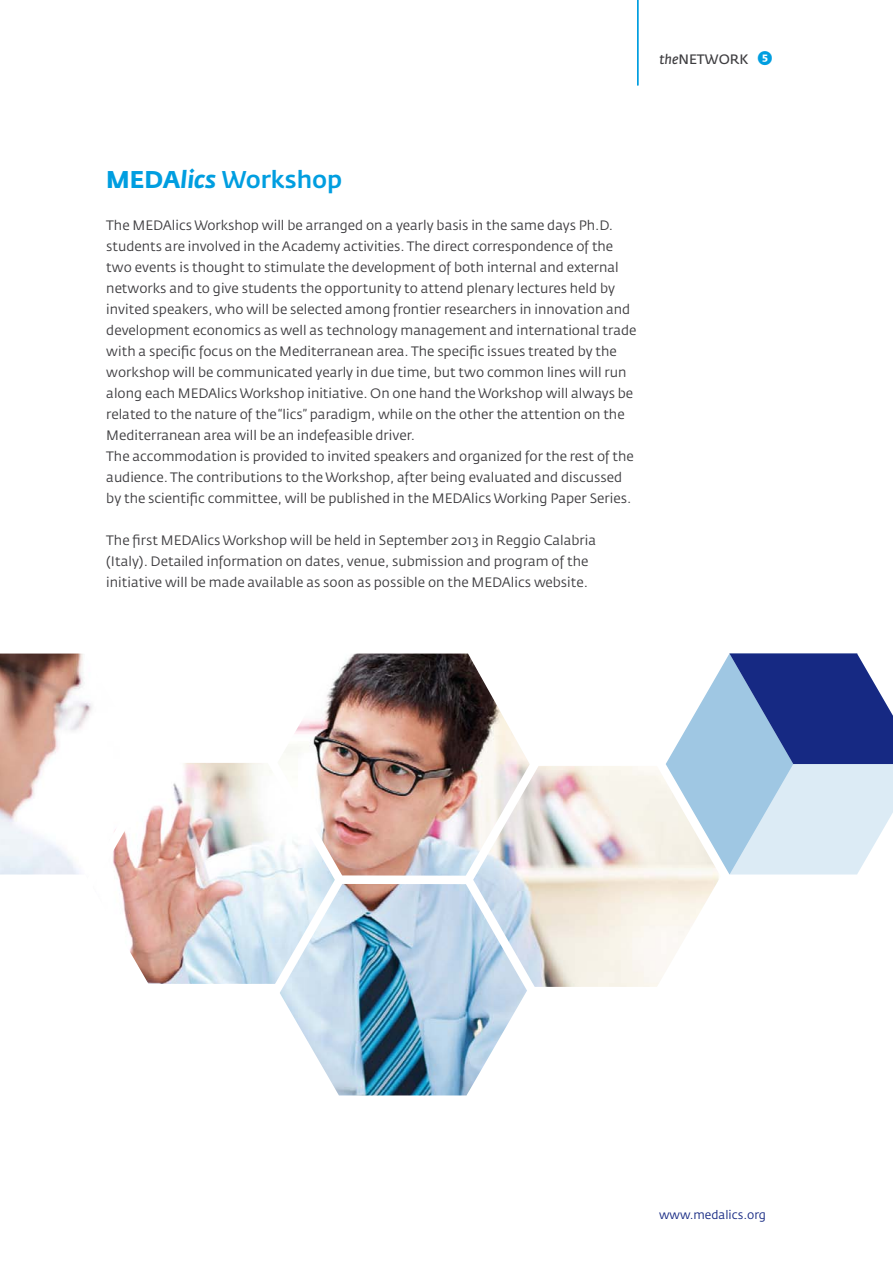
<style>
.page{position:relative;width:893px;height:1263px;background:#fff}
.page>*{position:absolute;margin:0;border:0;box-sizing:border-box;transform-origin:0 0}
.t1{font:500 24px "Fedra Sans Std";color:#009ee0}
.t2{font:13.5px/21px "Fedra Sans Std";color:#3e3d40}
.t3{font:13.5px "Fedra Sans Std";color:#3e3d40}
.t4{font:12px "Fedra Sans Std";color:#162983}
.s1{font-style:italic}
.s2{font-weight:500;font-size:19.5px;color:#009ee0}
.s3{font-weight:700}
.s4{font-weight:700;font-style:italic}
</style>
<div class="page">
<hr style="left:637px;top:0;width:2px;height:85px;background:#009ee0">
<svg style="left:721px;top:653px;width:172px;height:221px;background:#8a9fc9"></svg>
<img style="left:0;top:653px;width:721px;height:442px">
<svg style="left:62px;top:750px;width:109px;height:172px"></svg>
<img style="left:262px;top:749px;width:284px;height:262px">
<p class="t3" style="left:659px;top:51px;width:115px"><span class="s1">the</span>NETWORK <span class="s2">➎</span></p>
<h1 class="t1" style="left:106px;top:165px;width:238px"><span class="s3">MEDA</span><span class="s4">lics</span> Workshop</h1>
<p class="t2" style="left:106px;top:215px;width:532px">The MEDAlics Workshop will be arranged on a yearly basis in the same days Ph.D. students are involved in the Academy activities. The direct correspondence of the two events is thought to stimulate the development of both internal and external networks and to give students the opportunity to attend plenary lectures held by invited speakers, who will be selected among frontier researchers in innovation and development economics as well as technology management and international trade with a specific focus on the Mediterranean area. The specific issues treated by the workshop will be communicated yearly in due time, but two common lines will run along each MEDAlics Workshop initiative. On one hand the Workshop will always be related to the nature of the “lics” paradigm, while on the other the attention on the Mediterranean area will be an indefeasible driver.<br>The accommodation is provided to invited speakers and organized for the rest of the audience. The contributions to the Workshop, after being evaluated and discussed by the scientific committee, will be published in the MEDAlics Working Paper Series.</p>
<p class="t2" style="left:106px;top:530px;width:491px">The first MEDAlics Workshop will be held in September 2013 in Reggio Calabria (Italy). Detailed information on dates, venue, submission and program of the initiative will be made available as soon as possible on the MEDAlics website.</p>
<p class="t4" style="left:659px;top:1207px;width:108px">www.medalics.org</p>
</div>
